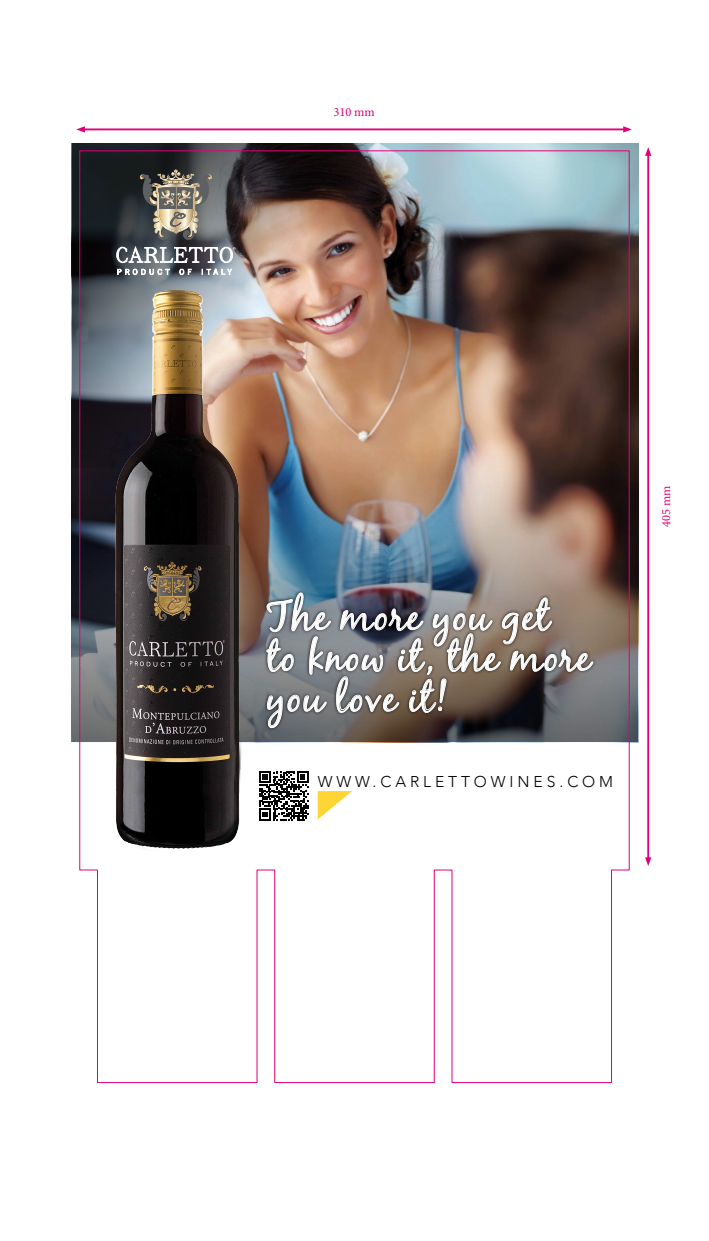
<style>
.page{position:relative;width:709px;height:1241px;background:#fff}
.page>*{position:absolute;margin:0;border:0;box-sizing:border-box;transform-origin:0 0}
.t1{font:40.69px/40.7px "Black Jack";letter-spacing:.03em;color:#fff}
.t2{font:300 15.62px "Avenir";letter-spacing:.25em;color:#000}
.t3{font:12.5px "Minion Pro";color:#e2007a}
</style>
<div class="page">
<svg style="left:72px;top:143px;width:411px;height:140px;background:#3d464a"></svg>
<img style="left:71px;top:283px;width:8px;height:460px">
<img style="left:79px;top:150px;width:551px;height:932px">
<hr style="left:81px;top:128px;width:545px;height:2px;background:#e2007a">
<svg style="left:76px;top:126px;width:9px;height:6px"></svg>
<svg style="left:623px;top:126px;width:9px;height:6px"></svg>
<hr style="left:647px;top:152px;width:2px;height:708px;background:#e2007a">
<svg style="left:645px;top:147px;width:6px;height:9px"></svg>
<svg style="left:645px;top:857px;width:6px;height:8px"></svg>
<p class="t3" style="left:333px;top:104px;width:43px">310 mm</p>
<p class="t1" style="left:267px;top:594px;width:325px">The more you get<br>to know it, the more you love it!</p>
<p class="t2" style="left:318px;top:772px;width:297px">WWW.CARLETTOWINES.COM</p>
<p class="t3" style="left:658px;top:527px;width:43px;rotate:-90deg">405 mm</p>
</div>
